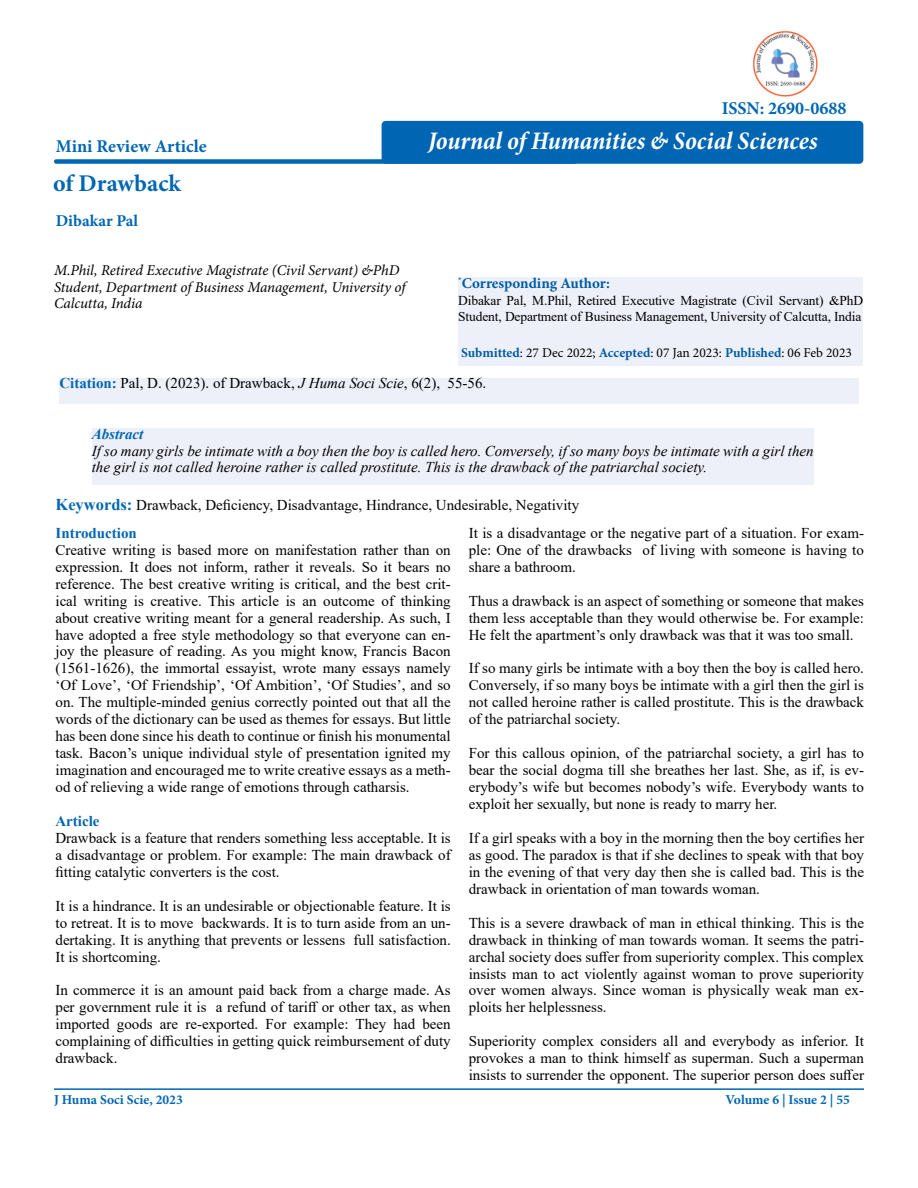
<style>
.page{position:relative;width:918px;height:1188px;background:#fff}
.page>*{position:absolute;margin:0;border:0;box-sizing:border-box;transform-origin:0 0}
.t1{font:italic 700 condensed 25.5px "Minion Pro";color:#fff}
.t2{font:700 24px "Minion Pro";color:#0066b3}
.t3{font:700 18px "Minion Pro";color:#0066b3}
.t4{font:700 16.5px "Minion Pro";letter-spacing:.005em;color:#0066b3}
.t5{font:15px/17px "Times New Roman";color:#000;text-align:justify}
.t6{font:italic 15px/16.5px "Times New Roman";color:#000}
.t7{font:italic 15px/16.5px "Minion Pro";letter-spacing:-.005em;color:#000}
.t8{font:700 15px "Minion Pro";color:#005da4}
.t9{font:700 15px "Times New Roman";color:#0066b3}
.t10{font:italic 700 15px "Times New Roman";color:#0066b3}
.t11{font:13.5px/16.5px "Times New Roman";letter-spacing:-.01em;color:#000}
.t12{font:13.5px "Minion Pro";color:#000}
.t13{font:700 13.5px "Minion Pro";color:#0066b3}
.s1{font-weight:700;color:#005da4}
.s2{font-weight:700;color:#0066b3}
.s3{font-style:italic}
.s4{font-weight:700;font-size:16.5px;color:#0066b3}
</style>
<div class="page">
<div style="left:59px;top:378px;width:800px;height:25px;background:#eef0f9"></div>
<div style="left:54px;top:159px;width:523px;height:5px;background:#0066b3;border-radius:2px"></div>
<hr style="left:54px;top:1088px;width:810px;height:2px;background:#0066b3">
<div style="left:382px;top:121px;width:481px;height:43px;background:#0066b3;border-radius:4px"></div>
<div style="left:458px;top:277px;width:405px;height:89px;background:#eef0f9"></div>
<div style="left:92px;top:428px;width:722px;height:57px;background:#eef0f9"></div>
<img style="left:752px;top:30px;width:66px;height:67px">
<p class="t3" style="left:56px;top:133px;width:153px">Mini Review Article</p>
<h2 class="t2" style="left:53px;top:167px;width:129px">of Drawback</h2>
<p class="t4" style="left:56px;top:209px;width:84px">Dibakar Pal</p>
<p class="t7" style="left:54px;top:262px;width:353px">M.Phil, Retired Executive Magistrate (Civil Servant) &amp;PhD<br>Student, Department of Business Management, University of<br>Calcutta, India</p>
<p class="t3" style="left:722px;top:95px;width:126px">ISSN: 2690-0688</p>
<h1 class="t1" style="left:428px;top:123px;width:391px">Journal of Humanities &amp; Social Sciences</h1>
<p class="t8" style="left:458px;top:273px;width:153px"><sup>*</sup>Corresponding Author:</p>
<p class="t11" style="left:458px;top:291px;width:407px">Dibakar Pal, M.Phil, Retired Executive Magistrate (Civil Servant) &amp;PhD<br>Student, Department of Business Management, University of Calcutta, India</p>
<p class="t12" style="left:461px;top:344px;width:392px"><span class="s1">Submitted</span>: 27 Dec 2022; <span class="s1">Accepted</span>: 07 Jan 2023: <span class="s1">Published</span>: 06 Feb 2023</p>
<p class="t5" style="left:59px;top:374px;width:428px"><span class="s2">Citation:</span> Pal, D. (2023). of Drawback, <span class="s3">J Huma Soci Scie</span>, 6(2), 55-56.</p>
<p class="t10" style="left:92px;top:424px;width:53px">Abstract</p>
<p class="t6" style="left:92px;top:442px;width:723px">If so many girls be intimate with a boy then the boy is called hero. Conversely, if so many boys be intimate with a girl then the girl is not called heroine rather is called prostitute. This is the drawback of the patriarchal society.</p>
<p class="t5" style="left:56px;top:496px;width:525px"><span class="s4">Keywords:</span> Drawback, Deficiency, Disadvantage, Hindrance, Undesirable, Negativity</p>
<p class="t9" style="left:56px;top:522px;width:83px">Introduction</p>
<p class="t5" style="left:56px;top:541px;width:397px">Creative writing is based more on manifestation rather than on expression. It does not inform, rather it reveals. So it bears no reference. The best creative writing is critical, and the best crit&shy;ical writing is creative. This article is an outcome of thinking about creative writing meant for a general readership. As such, I have adopted a free style methodology so that everyone can en&shy;joy the pleasure of reading. As you might know, Francis Bacon (1561-1626), the immortal essayist, wrote many essays namely ‘Of Love’, ‘Of Friendship’, ‘Of Ambition’, ‘Of Studies’, and so on. The multiple-minded genius correctly pointed out that all the words of the dictionary can be used as themes for essays. But little has been done since his death to continue or finish his monumental task. Bacon’s unique individual style of presentation ignited my imagination and encouraged me to write creative essays as a meth&shy;od of relieving a wide range of emotions through catharsis.</p>
<p class="t9" style="left:56px;top:810px;width:46px">Article</p>
<p class="t5" style="left:56px;top:829px;width:397px">Drawback is a feature that renders something less acceptable. It is a disadvantage or problem. For example: The main drawback of fitting catalytic converters is the cost.</p>
<p class="t5" style="left:56px;top:897px;width:397px">It is a hindrance. It is an undesirable or objectionable feature. It is to retreat. It is to move backwards. It is to turn aside from an un&shy;dertaking. It is anything that prevents or lessens full satisfaction.<br>It is shortcoming.</p>
<p class="t5" style="left:56px;top:981px;width:397px">In commerce it is an amount paid back from a charge made. As per government rule it is a refund of tariff or other tax, as when imported goods are re-exported. For example: They had been complaining of difficulties in getting quick reimbursement of duty drawback.</p>
<p class="t13" style="left:54px;top:1090px;width:130px">J Huma Soci Scie, 2023</p>
<p class="t5" style="left:469px;top:524px;width:397px">It is a disadvantage or the negative part of a situation. For exam&shy;ple: One of the drawbacks of living with someone is having to share a bathroom.</p>
<p class="t5" style="left:469px;top:592px;width:397px">Thus a drawback is an aspect of something or someone that makes them less acceptable than they would otherwise be. For example:<br>He felt the apartment’s only drawback was that it was too small.</p>
<p class="t5" style="left:469px;top:659px;width:397px">If so many girls be intimate with a boy then the boy is called hero.<br>Conversely, if so many boys be intimate with a girl then the girl is not called heroine rather is called prostitute. This is the drawback of the patriarchal society.</p>
<p class="t5" style="left:469px;top:744px;width:397px">For this callous opinion, of the patriarchal society, a girl has to bear the social dogma till she breathes her last. She, as if, is ev&shy;erybody’s wife but becomes nobody’s wife. Everybody wants to exploit her sexually, but none is ready to marry her.</p>
<p class="t5" style="left:469px;top:829px;width:397px">If a girl speaks with a boy in the morning then the boy certifies her as good. The paradox is that if she declines to speak with that boy in the evening of that very day then she is called bad. This is the drawback in orientation of man towards woman.</p>
<p class="t5" style="left:469px;top:914px;width:397px">This is a severe drawback of man in ethical thinking. This is the drawback in thinking of man towards woman. It seems the patri&shy;archal society does suffer from superiority complex. This complex insists man to act violently against woman to prove superiority over women always. Since woman is physically weak man ex&shy;ploits her helplessness.</p>
<p class="t5" style="left:469px;top:1032px;width:397px">Superiority complex considers all and everybody as inferior. It provokes a man to think himself as superman. Such a superman insists to surrender the opponent. The superior person does suffer</p>
<p class="t13" style="left:726px;top:1090px;width:126px">Volume 6 | Issue 2 | 55</p>
</div>
